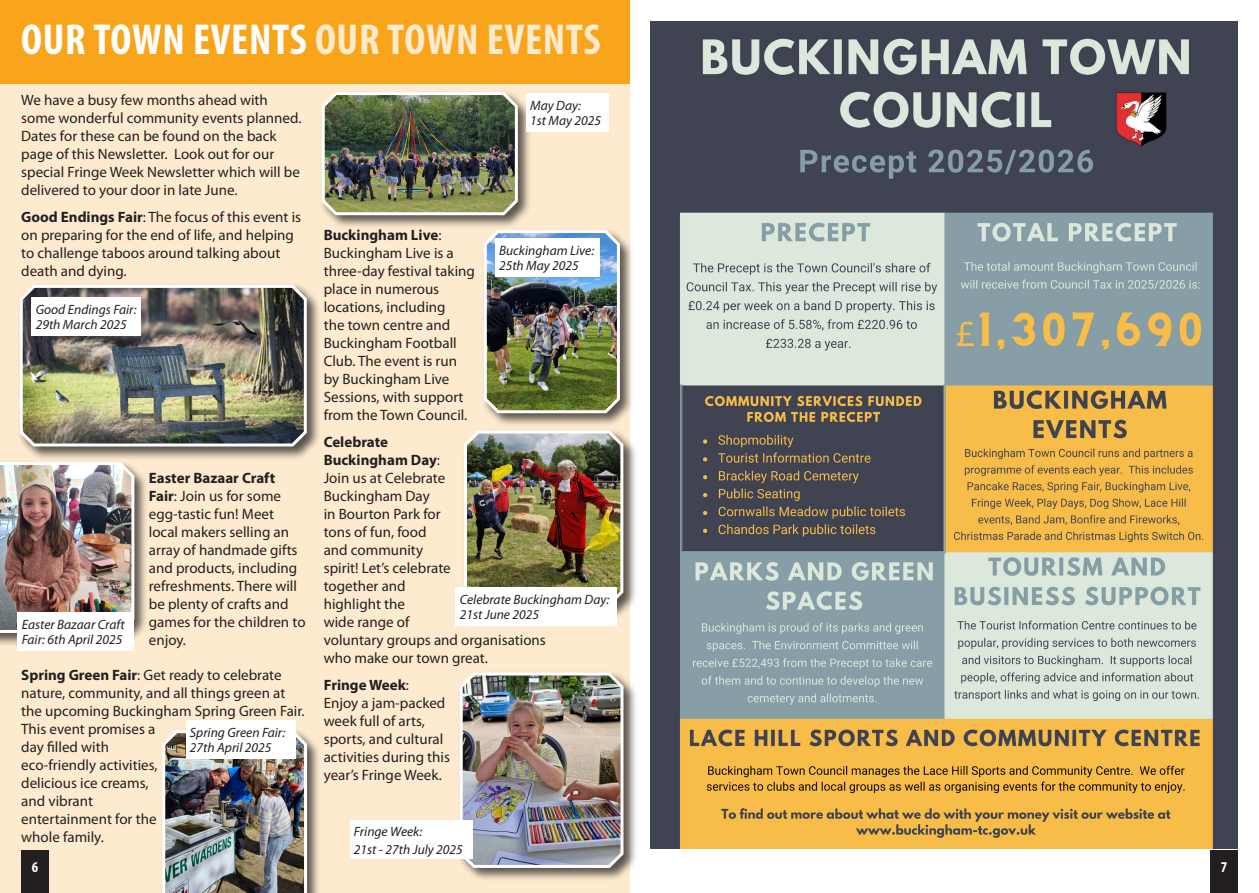
<style>
.page{position:relative;width:1259px;height:893px;background:#fff}
.page>*{position:absolute;margin:0;border:0;box-sizing:border-box;transform-origin:0 0}
.A_heading{font:700 condensed 43.5px "Myriad Pro";letter-spacing:.015em;color:#fff}
.Text_1{font:15px/18px "Myriad Pro";color:#231f20}
.t1{font:700 condensed 15px "Myriad Pro";color:#fff}
.Text_1-2{font:italic 13.5px/15px "Myriad Pro";color:#231f20}
.s1{color:#feeacc}
.s2{font-weight:700}
</style>
<div class="page">
<div style="left:0;top:69px;width:629px;height:824px;background:#feebcf"></div>
<div style="left:0;top:0;width:629px;height:83px;background:#f9a51b"></div>
<div style="left:21px;top:850px;width:28px;height:43px;background:#231f20"></div>
<div style="left:18px;top:283px;width:303px;height:178px;background:#231f20;opacity:.75"></div>
<img style="left:18px;top:283px;width:290px;height:165px">
<div style="left:0;top:460px;width:149px;height:187px;background:#231f20;opacity:.75"></div>
<img style="left:0;top:459px;width:136px;height:175px">
<div style="left:160px;top:728px;width:161px;height:165px;background:#231f20;opacity:.75"></div>
<img style="left:161px;top:727px;width:147px;height:166px">
<div style="left:319px;top:90px;width:213px;height:139px;background:#231f20;opacity:.75"></div>
<img style="left:320px;top:90px;width:199px;height:127px">
<div style="left:481px;top:228px;width:153px;height:200px;background:#231f20;opacity:.75"></div>
<img style="left:482px;top:227px;width:139px;height:188px">
<div style="left:462px;top:428px;width:175px;height:192px;background:#231f20;opacity:.75"></div>
<img style="left:462px;top:428px;width:163px;height:180px">
<div style="left:457px;top:670px;width:181px;height:212px;background:#231f20;opacity:.75"></div>
<img style="left:458px;top:670px;width:167px;height:199px">
<div style="left:32px;top:297px;width:109px;height:39px;background:#fff"></div>
<div style="left:18px;top:612px;width:116px;height:39px;background:#fff"></div>
<div style="left:526px;top:94px;width:82px;height:38px;background:#fff"></div>
<div style="left:495px;top:238px;width:105px;height:38px;background:#fff"></div>
<div style="left:186px;top:721px;width:109px;height:38px;background:#fff"></div>
<div style="left:455px;top:587px;width:162px;height:38px;background:#fff"></div>
<div style="left:350px;top:821px;width:122px;height:38px;background:#fff"></div>
<img style="left:651px;top:21px;width:586px;height:828px">
<div style="left:1210px;top:850px;width:27px;height:43px;background:#231f20"></div>
<p class="A_heading" style="left:21px;top:15px;width:581px">OUR TOWN EVENTS <span class="s1">OUR TOWN EVENTS</span></p>
<p class="Text_1" style="left:21px;top:91px;width:282px">We have a busy few months ahead with some wonderful community events planned.<br>Dates for these can be found on the back page of this Newsletter. Look out for our special Fringe Week Newsletter which will be delivered to your door in late June.</p>
<p class="Text_1" style="left:21px;top:208px;width:281px"><span class="s2">Good Endings Fair</span>: The focus of this event is on preparing for the end of life, and helping to challenge taboos around talking about death and dying.</p>
<p class="Text_1-2" style="left:36px;top:302px;width:102px">Good Endings Fair:<br>29th March 2025</p>
<p class="Text_1" style="left:149px;top:469px;width:158px"><span class="s2">Easter Bazaar Craft<br>Fair</span>: Join us for some egg-tastic fun! Meet local makers selling an array of handmade gifts and products, including refreshments. There will be plenty of crafts and games for the children to enjoy.</p>
<p class="Text_1" style="left:21px;top:666px;width:285px"><span class="s2">Spring Green Fair</span>: Get ready to celebrate nature, community, and all things green at the upcoming Buckingham Spring Green Fair.</p>
<p class="Text_1" style="left:21px;top:720px;width:138px">This event promises a day filled with eco-friendly activities, delicious ice creams, and vibrant entertainment for the whole family.</p>
<p class="Text_1-2" style="left:22px;top:617px;width:104px">Easter Bazaar Craft<br>Fair: 6th April 2025</p>
<p class="Text_1-2" style="left:190px;top:726px;width:97px">Spring Green Fair:<br>27th April 2025</p>
<p class="t1" style="left:32px;top:858px;width:8px">6</p>
<p class="Text_1-2" style="left:530px;top:99px;width:72px">May Day:<br>1st May 2025</p>
<p class="Text_1" style="left:324px;top:226px;width:153px"><span class="s2">Buckingham Live</span>:<br>Buckingham Live is a three-day festival taking place in numerous locations, including<br>the town centre and<br>Buckingham Football<br>Club. The event is run by Buckingham Live<br>Sessions, with support from the Town Council.</p>
<p class="Text_1" style="left:324px;top:433px;width:128px"><span class="s2">Celebrate<br>Buckingham Day</span>:<br>Join us at Celebrate<br>Buckingham Day<br>in Bourton Park for tons of fun, food and community spirit! Let’s celebrate together and highlight the<br>wide range of</p>
<p class="Text_1" style="left:324px;top:631px;width:224px">voluntary groups and organisations who make our town great.</p>
<p class="Text_1" style="left:324px;top:676px;width:128px"><span class="s2">Fringe Week</span>:<br>Enjoy a jam-packed week full of arts, sports, and cultural activities during this year’s Fringe Week.</p>
<p class="Text_1-2" style="left:499px;top:243px;width:97px">Buckingham Live:<br>25th May 2025</p>
<p class="Text_1-2" style="left:460px;top:592px;width:151px">Celebrate Buckingham Day:<br>21st June 2025</p>
<p class="Text_1-2" style="left:354px;top:823px;width:110px;line-height:18px">Fringe Week:<br>21st - 27th July 2025</p>
<p class="t1" style="left:1220px;top:858px;width:8px">7</p>
</div>
